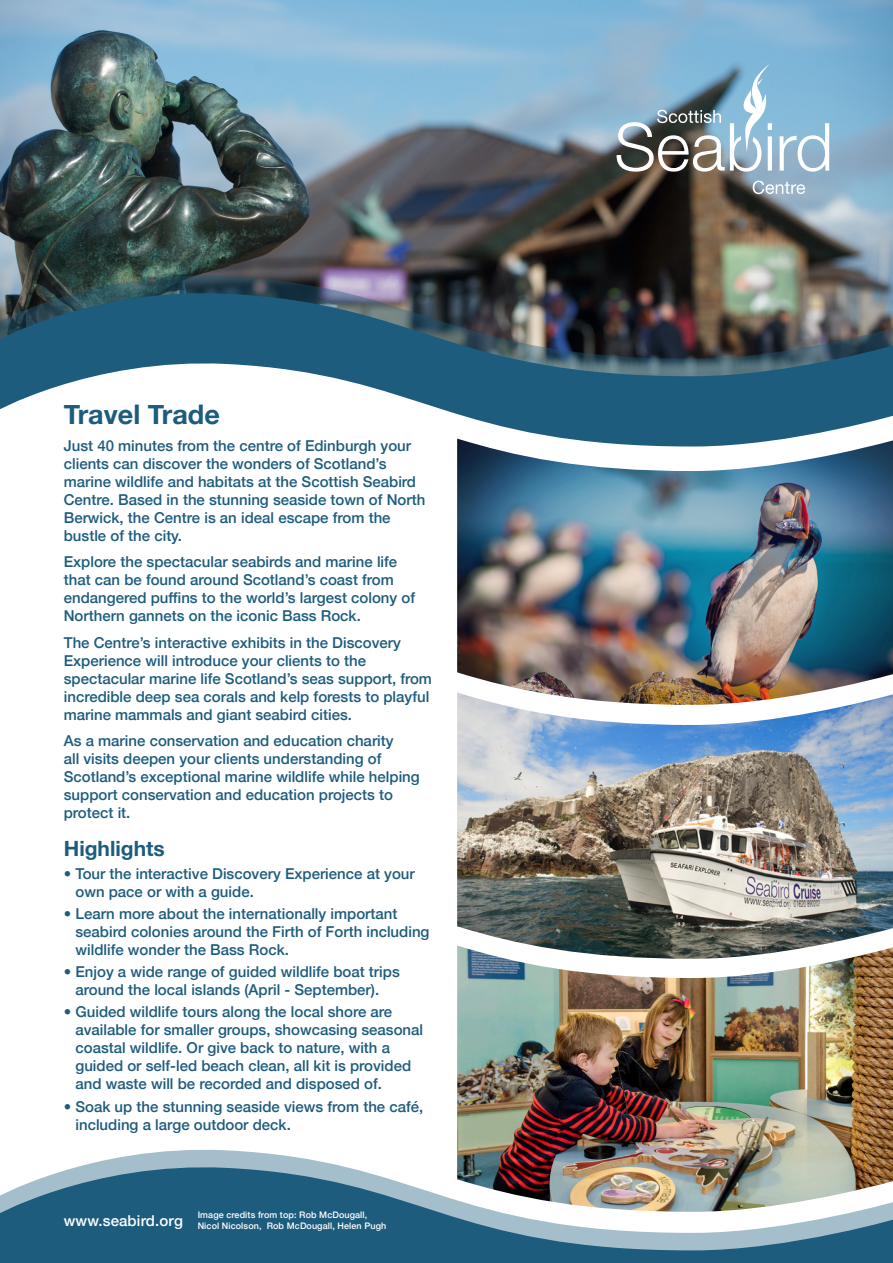
<style>
.page{position:relative;width:893px;height:1263px;background:#fff}
.page>*{position:absolute;margin:0;border:0;box-sizing:border-box;transform-origin:0 0}
.t1{font:700 27px "Helvetica Neue";color:#1d5c7d}
.t2{font:700 21px "Helvetica Neue";color:#1d5c7d}
.t3{font:500 15px/18px "Helvetica Neue";color:#1d5c7d}
.t4{font:500 15px "Helvetica Neue";letter-spacing:.01em;color:#fff}
.t5{font:500 9px/10.8px "Helvetica Neue";letter-spacing:.01em;color:#fff}
</style>
<div class="page">
<img style="left:0;top:0;width:893px;height:274px">
<img style="left:0;top:274px;width:893px;height:13px">
<svg style="left:102px;top:1149px;width:215px;height:12px;fill:#a5becb"></svg>
<img style="left:0;top:287px;width:893px;height:152px">
<svg style="left:0;top:1161px;width:893px;height:102px;background:#55849d"></svg>
<img style="left:457px;top:439px;width:436px;height:253px">
<img style="left:457px;top:692px;width:436px;height:253px">
<img style="left:457px;top:945px;width:436px;height:267px">
<svg style="left:617px;top:64px;width:212px;height:108px;background:#8ca9ba"></svg>
<svg style="left:753px;top:181px;width:52px;height:13px"></svg>
<h1 class="t1" style="left:64px;top:393px;width:158px">Travel Trade</h1>
<p class="t3" style="left:64px;top:435px;width:363px">Just 40 minutes from the centre of Edinburgh your clients can discover the wonders of Scotland’s marine wildlife and habitats at the Scottish Seabird Centre. Based in the stunning seaside town of North Berwick, the Centre is an ideal escape from the bustle of the city.</p>
<p class="t3" style="left:64px;top:552px;width:353px">Explore the spectacular seabirds and marine life that can be found around Scotland’s coast from endangered puffins to the world’s largest colony of Northern gannets on the iconic Bass Rock.</p>
<p class="t3" style="left:64px;top:632px;width:370px">The Centre’s interactive exhibits in the Discovery Experience will introduce your clients to the spectacular marine life Scotland’s seas support, from incredible deep sea corals and kelp forests to playful marine mammals and giant seabird cities.</p>
<p class="t3" style="left:64px;top:731px;width:357px">As a marine conservation and education charity<br>all visits deepen your clients understanding of Scotland’s exceptional marine wildlife while helping support conservation and education projects to protect it.</p>
<h2 class="t2" style="left:64px;top:832px;width:103px">Highlights</h2>
<p class="t3" style="left:75px;top:863px;width:341px;text-indent:-12px">• Tour the interactive Discovery Experience at your own pace or with a guide.</p>
<p class="t3" style="left:75px;top:903px;width:356px;text-indent:-12px">• Learn more about the internationally important seabird colonies around the Firth of Forth including wildlife wonder the Bass Rock.</p>
<p class="t3" style="left:64px;top:961px;width:337px;text-align:center">• Enjoy a wide range of guided wildlife boat trips around the local islands (April - September).</p>
<p class="t3" style="left:75px;top:1002px;width:349px;text-indent:-12px">• Guided wildlife tours along the local shore are available for smaller groups, showcasing seasonal coastal wildlife. Or give back to nature, with a guided or self-led beach clean, all kit is provided and waste will be recorded and disposed of.</p>
<p class="t3" style="left:75px;top:1096px;width:349px;text-indent:-12px">• Soak up the stunning seaside views from the café, including a large outdoor deck.</p>
<p class="t4" style="left:64px;top:1209px;width:121px">www.seabird.org</p>
<p class="t5" style="left:198px;top:1209px;width:190px">Image credits from top: Rob McDougall,<br>Nicol Nicolson, Rob McDougall, Helen Pugh</p>
</div>
